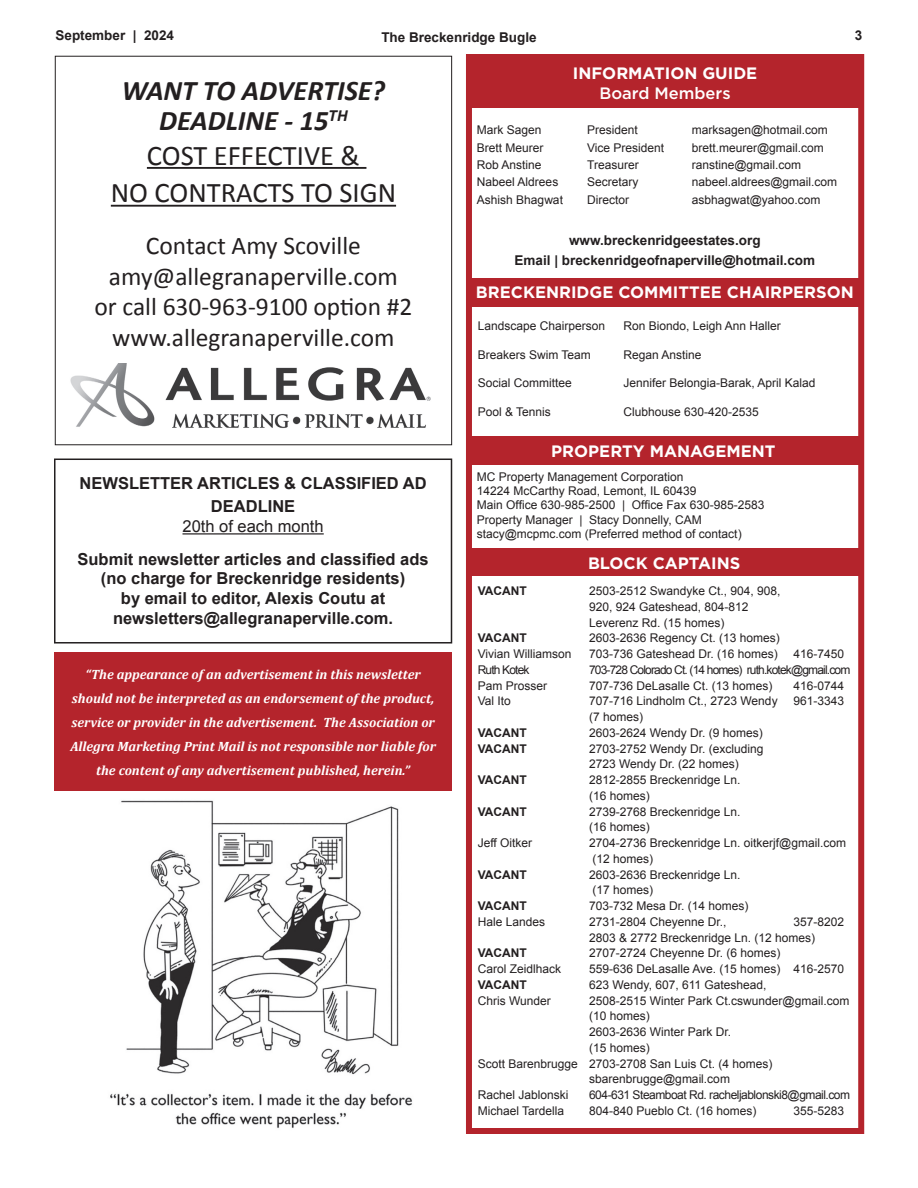
<style>
.page{position:relative;width:918px;height:1188px;background:#fff}
.page>*{position:absolute;margin:0;border:0;box-sizing:border-box;transform-origin:0 0}
.t1{font:28.5px/37.8px "Calibri";color:#231f20;text-align:center}
.t2{font:italic 700 28.5px/30px "Calibri";color:#231f20;text-align:center}
.t3{font:25.5px/30.6px "Calibri";color:#231f20;text-align:center}
.t4{font:700 16.5px/19.8px "Arial";color:#231f20;text-align:center}
.t5{font:700 16.5px "Gotham";color:#fff}
.t6{font:16.5px "Arial";color:#231f20}
.t7{font:500 16.5px "Gotham";color:#fff}
.t8{font:italic 700 13.5px/24px "Cambria";color:#fff;text-align:center}
.t9{font:700 13.5px/20.4px "Arial";color:#231f20;text-align:center}
.t10{font:12px/15.8px "Arial";color:#231f20}
.t11{font:700 12px "Arial";color:#231f20}
.t12{font:12px "Arial";letter-spacing:-.07em;color:#231f20}
.t13{font:12px "Arial";letter-spacing:-.04em;color:#231f20}
</style>
<div class="page">
<div style="left:466px;top:54px;width:398px;height:1080px;background:#fff;border:6px solid #b4242c"></div>
<div style="left:469px;top:58px;width:392px;height:50px;background:#b4242c"></div>
<div style="left:467px;top:278px;width:395px;height:29px;background:#b4242c"></div>
<div style="left:469px;top:436px;width:393px;height:29px;background:#b4242c"></div>
<div style="left:470px;top:548px;width:393px;height:28px;background:#b4242c"></div>
<hr style="left:182px;top:533px;width:142px;height:2px;background:#231f20">
<div style="left:54px;top:459px;width:398px;height:185px;border:2px solid #231f20"></div>
<div style="left:54px;top:652px;width:398px;height:138px;background:#b4242c"></div>
<hr style="left:147px;top:167px;width:219px;height:2px;background:#231f20">
<hr style="left:111px;top:205px;width:285px;height:2px;background:#231f20">
<div style="left:55px;top:56px;width:397px;height:389px;border:1px solid #231f20"></div>
<img style="left:110px;top:800px;width:302px;height:328px">
<img style="left:70px;top:363px;width:361px;height:65px">
<p class="t9" style="left:56px;top:26px;width:120px">September | 2024</p>
<p class="t9" style="left:381px;top:27px;width:157px">The Breckenridge Bugle</p>
<p class="t9" style="left:855px;top:25px;width:9px">3</p>
<h3 class="t5" style="left:573px;top:63px;width:186px">INFORMATION GUIDE</h3>
<h3 class="t7" style="left:600px;top:83px;width:133px">Board Members</h3>
<h1 class="t2" style="left:122px;top:75px;width:265px">WANT TO ADVERTISE?<br>DEADLINE - 15<sup>TH</sup></h1>
<h1 class="t1" style="left:111px;top:136px;width:287px">COST EFFECTIVE &amp;<br>NO CONTRACTS TO SIGN</h1>
<h2 class="t3" style="left:94px;top:230px;width:320px">Contact Amy Scoville amy@allegranaperville.com<br>or call 630-963-9100 option #2 www.allegranaperville.com</h2>
<p class="t10" style="left:477px;top:122px;width:66px">Mark Sagen</p>
<p class="t10" style="left:587px;top:122px;width:52px">President</p>
<p class="t10" style="left:692px;top:122px;width:138px">marksagen@hotmail.com</p>
<p class="t10" style="left:477px;top:140px;width:68px">Brett Meurer</p>
<p class="t10" style="left:587px;top:140px;width:79px">Vice President</p>
<p class="t10" style="left:692px;top:140px;width:134px">brett.meurer@gmail.com</p>
<p class="t10" style="left:477px;top:157px;width:66px">Rob Anstine</p>
<p class="t10" style="left:587px;top:157px;width:53px">Treasurer</p>
<p class="t10" style="left:692px;top:157px;width:111px">ranstine@gmail.com</p>
<p class="t10" style="left:477px;top:174px;width:83px">Nabeel Aldrees</p>
<p class="t10" style="left:587px;top:174px;width:53px">Secretary</p>
<p class="t10" style="left:692px;top:174px;width:147px">nabeel.aldrees@gmail.com</p>
<p class="t10" style="left:477px;top:192px;width:88px">Ashish Bhagwat</p>
<p class="t10" style="left:587px;top:192px;width:43px">Director</p>
<p class="t10" style="left:692px;top:192px;width:130px">asbhagwat@yahoo.com</p>
<p class="t9" style="left:515px;top:230px;width:302px">www.breckenridgeestates.org<br>Email | breckenridgeofnaperville@hotmail.com</p>
<h3 class="t5" style="left:476px;top:282px;width:379px">BRECKENRIDGE COMMITTEE CHAIRPERSON</h3>
<p class="t10" style="left:478px;top:318px;width:129px">Landscape Chairperson</p>
<p class="t10" style="left:624px;top:318px;width:159px">Ron Biondo, Leigh Ann Haller</p>
<p class="t10" style="left:478px;top:347px;width:115px">Breakers Swim Team</p>
<p class="t10" style="left:624px;top:347px;width:80px">Regan Anstine</p>
<p class="t10" style="left:478px;top:375px;width:96px">Social Committee</p>
<p class="t10" style="left:624px;top:375px;width:194px">Jennifer Belongia-Barak, April Kalad</p>
<p class="t10" style="left:478px;top:404px;width:75px">Pool &amp; Tennis</p>
<p class="t10" style="left:624px;top:404px;width:137px">Clubhouse 630-420-2535</p>
<h3 class="t4" style="left:80px;top:472px;width:349px;line-height:23.4px">NEWSLETTER ARTICLES &amp; CLASSIFIED AD<br>DEADLINE</h3>
<h3 class="t6" style="left:182px;top:516px;width:143px">20th of each month</h3>
<h3 class="t4" style="left:78px;top:549px;width:353px">Submit newsletter articles and classified ads (no charge for Breckenridge residents)<br>by email to editor, Alexis Coutu at newsletters@allegranaperville.com.</h3>
<p class="t8" style="left:70px;top:662px;width:367px">“The appearance of an advertisement in this newsletter should not be interpreted as an endorsement of the product, service or provider in the advertisement. The Association or Allegra Marketing Print Mail is not responsible nor liable for the content of any advertisement published, herein.”</p>
<h3 class="t5" style="left:551px;top:440px;width:226px">PROPERTY MANAGEMENT</h3>
<p class="t10" style="left:477px;top:469px;width:289px;line-height:14.4px">MC Property Management Corporation<br>14224 McCarthy Road, Lemont, IL 60439<br>Main Office 630-985-2500 | Office Fax 630-985-2583<br>Property Manager | Stacy Donnelly, CAM stacy@mcpmc.com (Preferred method of contact)</p>
<h3 class="t5" style="left:588px;top:552px;width:154px">BLOCK CAPTAINS</h3>
<p class="t11" style="left:478px;top:583px;width:51px">VACANT</p>
<p class="t10" style="left:589px;top:583px;width:193px">2503-2512 Swandyke Ct., 904, 908,<br>920, 924 Gateshead, 804-812<br>Leverenz Rd. (15 homes)</p>
<p class="t11" style="left:478px;top:630px;width:51px">VACANT</p>
<p class="t10" style="left:589px;top:631px;width:192px">2603-2636 Regency Ct. (13 homes)</p>
<p class="t10" style="left:478px;top:646px;width:95px">Vivian Williamson</p>
<p class="t10" style="left:589px;top:646px;width:190px">703-736 Gateshead Dr. (16 homes)</p>
<p class="t10" style="left:794px;top:646px;width:52px">416-7450</p>
<p class="t12" style="left:478px;top:662px;width:53px">Ruth Kotek</p>
<p class="t12" style="left:589px;top:662px;width:263px">703-728 Colorado Ct. (14 homes) ruth.kotek@gmail.com</p>
<p class="t10" style="left:478px;top:678px;width:71px">Pam Prosser</p>
<p class="t10" style="left:589px;top:678px;width:185px">707-736 DeLasalle Ct. (13 homes)</p>
<p class="t10" style="left:794px;top:678px;width:52px">416-0744</p>
<p class="t10" style="left:478px;top:693px;width:35px">Val Ito</p>
<p class="t10" style="left:589px;top:693px;width:190px">707-716 Lindholm Ct., 2723 Wendy</p>
<p class="t10" style="left:794px;top:693px;width:52px">961-3343</p>
<p class="t10" style="left:589px;top:709px;width:56px">(7 homes)</p>
<p class="t11" style="left:478px;top:725px;width:51px">VACANT</p>
<p class="t10" style="left:589px;top:725px;width:175px">2603-2624 Wendy Dr. (9 homes)</p>
<p class="t11" style="left:478px;top:741px;width:51px">VACANT</p>
<p class="t10" style="left:589px;top:741px;width:176px">2703-2752 Wendy Dr. (excluding<br>2723 Wendy Dr. (22 homes)</p>
<p class="t11" style="left:478px;top:772px;width:51px">VACANT</p>
<p class="t10" style="left:589px;top:772px;width:153px">2812-2855 Breckenridge Ln. (16 homes)</p>
<p class="t11" style="left:478px;top:804px;width:51px">VACANT</p>
<p class="t10" style="left:589px;top:804px;width:153px">2739-2768 Breckenridge Ln. (16 homes)</p>
<p class="t10" style="left:478px;top:835px;width:56px">Jeff Oitker</p>
<p class="t10" style="left:589px;top:835px;width:258px">2704-2736 Breckenridge Ln. oitkerjf@gmail.com (12 homes)</p>
<p class="t11" style="left:478px;top:867px;width:51px">VACANT</p>
<p class="t10" style="left:589px;top:867px;width:153px">2603-2636 Breckenridge Ln. (17 homes)</p>
<p class="t11" style="left:478px;top:898px;width:51px">VACANT</p>
<p class="t10" style="left:589px;top:898px;width:161px">703-732 Mesa Dr. (14 homes)</p>
<p class="t10" style="left:478px;top:914px;width:69px">Hale Landes</p>
<p class="t10" style="left:589px;top:914px;width:139px">2731-2804 Cheyenne Dr.,</p>
<p class="t10" style="left:589px;top:914px;width:257px;text-indent:205px">357-8202<br>2803 &amp; 2772 Breckenridge Ln. (12 homes)</p>
<p class="t11" style="left:478px;top:945px;width:51px">VACANT</p>
<p class="t10" style="left:589px;top:945px;width:193px">2707-2724 Cheyenne Dr. (6 homes)</p>
<p class="t10" style="left:478px;top:961px;width:85px">Carol Zeidlhack</p>
<p class="t10" style="left:589px;top:961px;width:257px">559-636 DeLasalle Ave. (15 homes) 416-2570</p>
<p class="t11" style="left:478px;top:977px;width:51px">VACANT</p>
<p class="t10" style="left:589px;top:977px;width:179px">623 Wendy, 607, 611 Gateshead,</p>
<p class="t10" style="left:478px;top:993px;width:75px">Chris Wunder</p>
<p class="t10" style="left:589px;top:993px;width:262px">2508-2515 Winter Park Ct.cswunder@gmail.com</p>
<p class="t10" style="left:589px;top:1008px;width:62px">(10 homes)</p>
<p class="t10" style="left:589px;top:1024px;width:144px">2603-2636 Winter Park Dr.</p>
<p class="t10" style="left:589px;top:1040px;width:62px">(15 homes)</p>
<p class="t10" style="left:478px;top:1056px;width:296px">Scott Barenbrugge 2703-2708 San Luis Ct. (4 homes)</p>
<p class="t10" style="left:589px;top:1071px;width:142px">sbarenbrugge@gmail.com</p>
<p class="t10" style="left:478px;top:1087px;width:92px">Rachel Jablonski</p>
<p class="t13" style="left:589px;top:1087px;width:263px">604-631 Steamboat Rd. racheljablonski8@gmail.com</p>
<p class="t10" style="left:478px;top:1103px;width:88px">Michael Tardella</p>
<p class="t10" style="left:589px;top:1103px;width:169px">804-840 Pueblo Ct. (16 homes)</p>
<p class="t10" style="left:794px;top:1103px;width:52px">355-5283</p>
</div>
